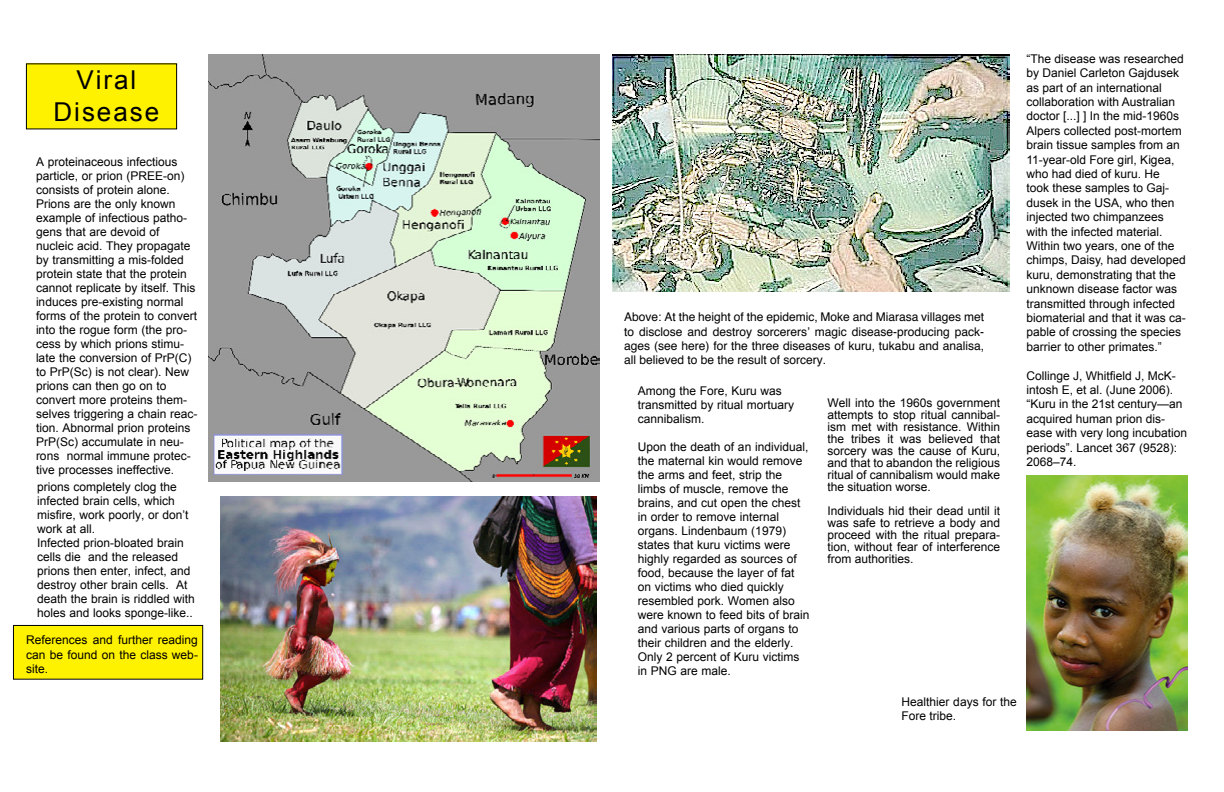
<style>
.page{position:relative;width:1224px;height:792px;background:#fff}
.page>*{position:absolute;margin:0;border:0;box-sizing:border-box;transform-origin:0 0}
.t1{font:26px/31.2px "Arial";letter-spacing:.075em;color:#000;text-align:center}
.t2{font:12px/14px "Arial";color:#000}
.t3{font:12px/14.4px "Helvetica";color:#000;text-align:justify}
</style>
<div class="page">
<div style="left:26px;top:64px;width:151px;height:65px;background:#fff200"></div>
<div style="left:26px;top:63px;width:151px;height:66px;border:1px solid #000"></div>
<div style="left:13px;top:625px;width:190px;height:54px;background:#fff200"></div>
<div style="left:13px;top:625px;width:190px;height:55px;border:1px solid #000"></div>
<img style="left:209px;top:54px;width:390px;height:428px">
<img style="left:220px;top:496px;width:376px;height:246px">
<img style="left:612px;top:54px;width:397px;height:238px">
<img style="left:1027px;top:475px;width:160px;height:255px">
<h1 class="t1" style="left:54px;top:65px;width:107px">Viral<br>Disease</h1>
<p class="t2" style="left:36px;top:155px;width:163px">A proteinaceous infectious particle, or prion (PREE-on) consists of protein alone.<br>Prions are the only known example of infectious patho&shy;gens that are devoid of nucleic acid. They propagate by transmitting a mis-folded protein state that the protein cannot replicate by itself. This induces pre-existing normal forms of the protein to convert into the rogue form (the pro&shy;cess by which prions stimu&shy;late the conversion of PrP(C) to PrP(Sc) is not clear). New prions can then go on to convert more proteins them&shy;selves triggering a chain reac&shy;tion. Abnormal prion proteins<br>PrP(Sc) accumulate in neu&shy;rons normal immune protec&shy;tive processes ineffective.</p>
<p class="t2" style="left:37px;top:480px;width:159px">prions completely clog the infected brain cells, which misfire, work poorly, or don’t work at all.<br>Infected prion-bloated brain cells die and the released prions then enter, infect, and destroy other brain cells. At death the brain is riddled with holes and looks sponge-like..</p>
<p class="t2" style="left:26px;top:633px;width:173px;line-height:14.4px;text-align:justify">References and further reading can be found on the class web&shy;site.</p>
<p class="t3" style="left:624px;top:310px;width:361px">Above: At the height of the epidemic, Moke and Miarasa villages met to disclose and destroy sorcerers’ magic disease-producing pack&shy;ages (see here) for the three diseases of kuru, tukabu and analisa, all believed to be the result of sorcery.</p>
<p class="t2" style="left:638px;top:384px;width:158px">Among the Fore, Kuru was transmitted by ritual mortuary cannibalism.</p>
<p class="t2" style="left:638px;top:440px;width:173px">Upon the death of an individual, the maternal kin would remove the arms and feet, strip the limbs of muscle, remove the brains, and cut open the chest in order to remove internal organs. Lindenbaum (1979) states that kuru victims were highly regarded as sources of food, because the layer of fat on victims who died quickly resembled pork. Women also were known to feed bits of brain and various parts of organs to their children and the elderly.<br>Only 2 percent of Kuru victims in PNG are male.</p>
<p class="t2" style="left:827px;top:397px;width:174px;line-height:12px;text-align:justify">Well into the 1960s government attempts to stop ritual cannibal&shy;ism met with resistance. Within the tribes it was believed that sorcery was the cause of Kuru, and that to abandon the religious ritual of cannibalism would make the situation worse.</p>
<p class="t2" style="left:827px;top:505px;width:174px;line-height:12px;text-align:justify">Individuals hid their dead until it was safe to retrieve a body and proceed with the ritual prepara&shy;tion, without fear of interference from authorities.</p>
<p class="t2" style="left:901px;top:694px;width:117px;line-height:14.4px">Healthier days for the<br>Fore tribe.</p>
<p class="t2" style="left:1027px;top:51px;width:161px;line-height:14.4px">“The disease was researched by Daniel Carleton Gajdusek as part of an international collaboration with Australian doctor [...] ] In the mid-1960s<br>Alpers collected post-mortem brain tissue samples from an<br>11-year-old Fore girl, Kigea, who had died of kuru. He<br>took these samples to Gaj&shy;dusek in the USA, who then injected two chimpanzees with the infected material.<br>Within two years, one of the chimps, Daisy, had developed kuru, demonstrating that the unknown disease factor was transmitted through infected biomaterial and that it was ca&shy;pable of crossing the species barrier to other primates.”</p>
<p class="t2" style="left:1027px;top:368px;width:162px;line-height:14.4px">Collinge J, Whitfield J, McK&shy;intosh E, et al. (June 2006). “Kuru in the 21st century—an acquired human prion dis&shy;ease with very long incubation periods”. Lancet 367 (9528):<br>2068–74.</p>
</div>
